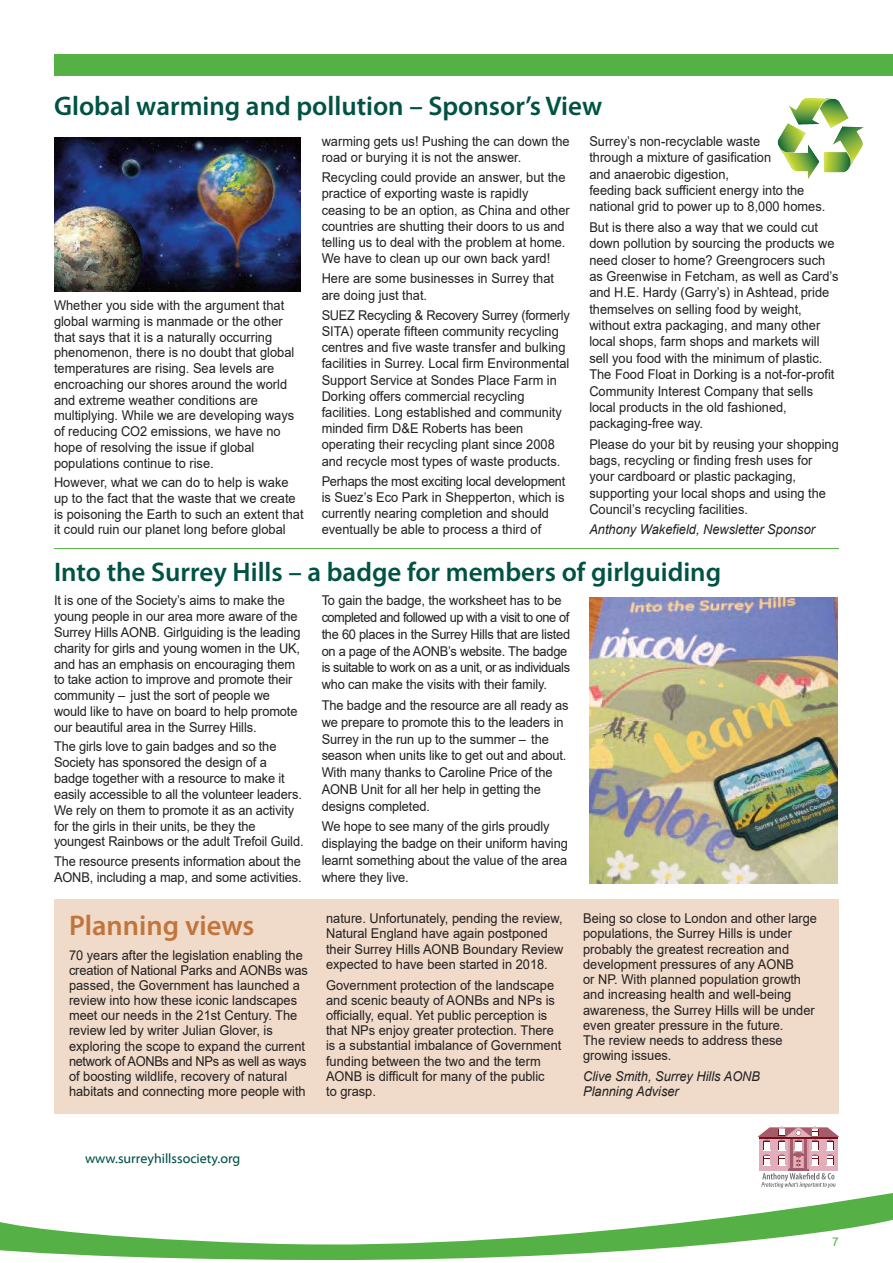
<style>
.page{position:relative;width:893px;height:1263px;background:#fff}
.page>*{position:absolute;margin:0;border:0;box-sizing:border-box;transform-origin:0 0}
.t1{font:600 28.5px "Myriad Pro";color:#c1753d}
.t2{font:600 27px "Myriad Pro";color:#005244}
.t3{font:13.5px/15.8px "Arial";color:#221f1f;scale:.95 1}
.t4{font:13.5px/16.8px "Arial";letter-spacing:-.02em;color:#221f1f;scale:.95 1}
.t5{font:italic 13.5px/15.1px "Arial";color:#221f1f;scale:.95 1}
.t6{font:13.5px "Myriad Web Pro";color:#005244}
.t7{font:12px "Arial";color:#55b145}
</style>
<div class="page">
<svg style="left:41px;top:1253px;width:548px;height:7px;fill:#55b145"></svg>
<svg style="left:0;top:1113px;width:893px;height:140px"></svg>
<div style="left:54px;top:54px;width:839px;height:21px;background:#55b145"></div>
<svg style="left:757px;top:1126px;width:82px;height:62px"></svg>
<div style="left:54px;top:899px;width:785px;height:214px;background:#f0dac9"></div>
<img style="left:54px;top:137px;width:246px;height:154px">
<img style="left:777px;top:123px;width:29px;height:21px">
<img style="left:778px;top:144px;width:42px;height:35px">
<img style="left:823px;top:152px;width:25px;height:20px">
<img style="left:832px;top:126px;width:32px;height:43px">
<svg style="left:840px;top:141px;width:11px;height:29px"></svg>
<img style="left:829px;top:99px;width:20px;height:29px">
<img style="left:789px;top:98px;width:45px;height:27px">
<svg style="left:812px;top:98px;width:23px;height:22px"></svg>
<hr style="left:54px;top:548px;width:785px;height:1px;background:#55b145">
<img style="left:590px;top:597px;width:247px;height:286px">
<h2 class="t2" style="left:54px;top:96px;width:550px">Global warming and pollution – Sponsor’s View</h2>
<p class="t3" style="left:54px;top:297px;width:254px">Whether you side with the argument that global warming is manmade or the other that says that it is a naturally occurring phenomenon, there is no doubt that global temperatures are rising. Sea levels are encroaching our shores around the world and extreme weather conditions are multiplying. While we are developing ways of reducing CO2 emissions, we have no hope of resolving the issue if global populations continue to rise.</p>
<p class="t3" style="left:54px;top:474px;width:264px">However, what we can do to help is wake up to the fact that the waste that we create is poisoning the Earth to such an extent that it could ruin our planet long before global</p>
<p class="t3" style="left:322px;top:133px;width:263px;line-height:16.2px">warming gets us! Pushing the can down the road or burying it is not the answer.</p>
<p class="t3" style="left:322px;top:169px;width:263px;line-height:16.2px">Recycling could provide an answer, but the practice of exporting waste is rapidly ceasing to be an option, as China and other countries are shutting their doors to us and telling us to deal with the problem at home.<br>We have to clean up our own back yard!</p>
<p class="t3" style="left:322px;top:270px;width:246px;line-height:16.2px">Here are some businesses in Surrey that are doing just that.</p>
<p class="t3" style="left:322px;top:307px;width:263px;line-height:16.2px">SUEZ Recycling &amp; Recovery Surrey (formerly SITA) operate fifteen community recycling centres and five waste transfer and bulking facilities in Surrey. Local firm Environmental Support Service at Sondes Place Farm in Dorking offers commercial recycling facilities. Long established and community minded firm D&amp;E Roberts has been operating their recycling plant since 2008 and recycle most types of waste products.</p>
<p class="t3" style="left:322px;top:473px;width:258px;line-height:16.2px">Perhaps the most exciting local development is Suez’s Eco Park in Shepperton, which is currently nearing completion and should eventually be able to process a third of</p>
<p class="t3" style="left:589px;top:133px;width:250px;line-height:16.4px">Surrey’s non-recyclable waste<br>through a mixture of gasification<br>and anaerobic digestion,<br>feeding back sufficient energy into the national grid to power up to 8,000 homes.</p>
<p class="t3" style="left:589px;top:219px;width:264px;line-height:16.4px">But is there also a way that we could cut down pollution by sourcing the products we need closer to home? Greengrocers such as Greenwise in Fetcham, as well as Card’s and H.E. Hardy (Garry’s) in Ashtead, pride themselves on selling food by weight, without extra packaging, and many other local shops, farm shops and markets will sell you food with the minimum of plastic.<br>The Food Float in Dorking is a not-for-profit Community Interest Company that sells local products in the old fashioned, packaging-free way.</p>
<p class="t3" style="left:589px;top:436px;width:264px;line-height:16.4px">Please do your bit by reusing your shopping bags, recycling or finding fresh uses for your cardboard or plastic packaging, supporting your local shops and using the Council’s recycling facilities.</p>
<p class="t5" style="left:589px;top:522px;width:239px">Anthony Wakefield, Newsletter Sponsor</p>
<h2 class="t2" style="left:54px;top:562px;width:669px">Into the Surrey Hills – a badge for members of girlguiding</h2>
<p class="t3" style="left:54px;top:592px;width:261px">It is one of the Society’s aims to make the young people in our area more aware of the Surrey Hills AONB. Girlguiding is the leading charity for girls and young women in the UK, and has an emphasis on encouraging them to take action to improve and promote their community – just the sort of people we would like to have on board to help promote our beautiful area in the Surrey Hills.</p>
<p class="t3" style="left:54px;top:739px;width:264px">The girls love to gain badges and so the Society has sponsored the design of a badge together with a resource to make it easily accessible to all the volunteer leaders.<br>We rely on them to promote it as an activity for the girls in their units, be they the youngest Rainbows or the adult Trefoil Guild.</p>
<p class="t3" style="left:54px;top:853px;width:262px">The resource presents information about the<br>AONB, including a map, and some activities.</p>
<h1 class="t1" style="left:69px;top:914px;width:187px">Planning views</h1>
<p class="t3" style="left:69px;top:947px;width:253px;line-height:15.1px">70 years after the legislation enabling the creation of National Parks and AONBs was passed, the Government has launched a review into how these iconic landscapes meet our needs in the 21st Century. The review led by writer Julian Glover, is exploring the scope to expand the current network of AONBs and NPs as well as ways of boosting wildlife, recovery of natural habitats and connecting more people with</p>
<p class="t4" style="left:322px;top:592px;width:263px">To gain the badge, the worksheet has to be completed and followed up with a visit to one of the 60 places in the Surrey Hills that are listed on a page of the AONB’s website. The badge is suitable to work on as a unit, or as individuals who can make the visits with their family.</p>
<p class="t3" style="left:322px;top:697px;width:262px;line-height:16.8px">The badge and the resource are all ready as we prepare to promote this to the leaders in Surrey in the run up to the summer – the season when units like to get out and about.<br>With many thanks to Caroline Price of the AONB Unit for all her help in getting the designs completed.</p>
<p class="t3" style="left:322px;top:818px;width:261px;line-height:16.8px">We hope to see many of the girls proudly displaying the badge on their uniform having learnt something about the value of the area where they live.</p>
<p class="t3" style="left:326px;top:911px;width:251px;line-height:15.1px">nature. Unfortunately, pending the review, Natural England have again postponed their Surrey Hills AONB Boundary Review expected to have been started in 2018.</p>
<p class="t3" style="left:326px;top:977px;width:249px;line-height:15.1px">Government protection of the landscape and scenic beauty of AONBs and NPs is officially, equal. Yet public perception is that NPs enjoy greater protection. There is a substantial imbalance of Government funding between the two and the term AONB is difficult for many of the public<br>to grasp.</p>
<p class="t3" style="left:583px;top:911px;width:248px;line-height:15.1px">Being so close to London and other large populations, the Surrey Hills is under probably the greatest recreation and development pressures of any AONB<br>or NP. With planned population growth and increasing health and well-being awareness, the Surrey Hills will be under even greater pressure in the future.<br>The review needs to address these growing issues.</p>
<p class="t5" style="left:583px;top:1069px;width:188px">Clive Smith, Surrey Hills AONB<br>Planning Adviser</p>
<p class="t6" style="left:85px;top:1151px;width:157px">www.surreyhillssociety.org</p>
<p class="t7" style="left:832px;top:1234px;width:8px">7</p>
</div>
